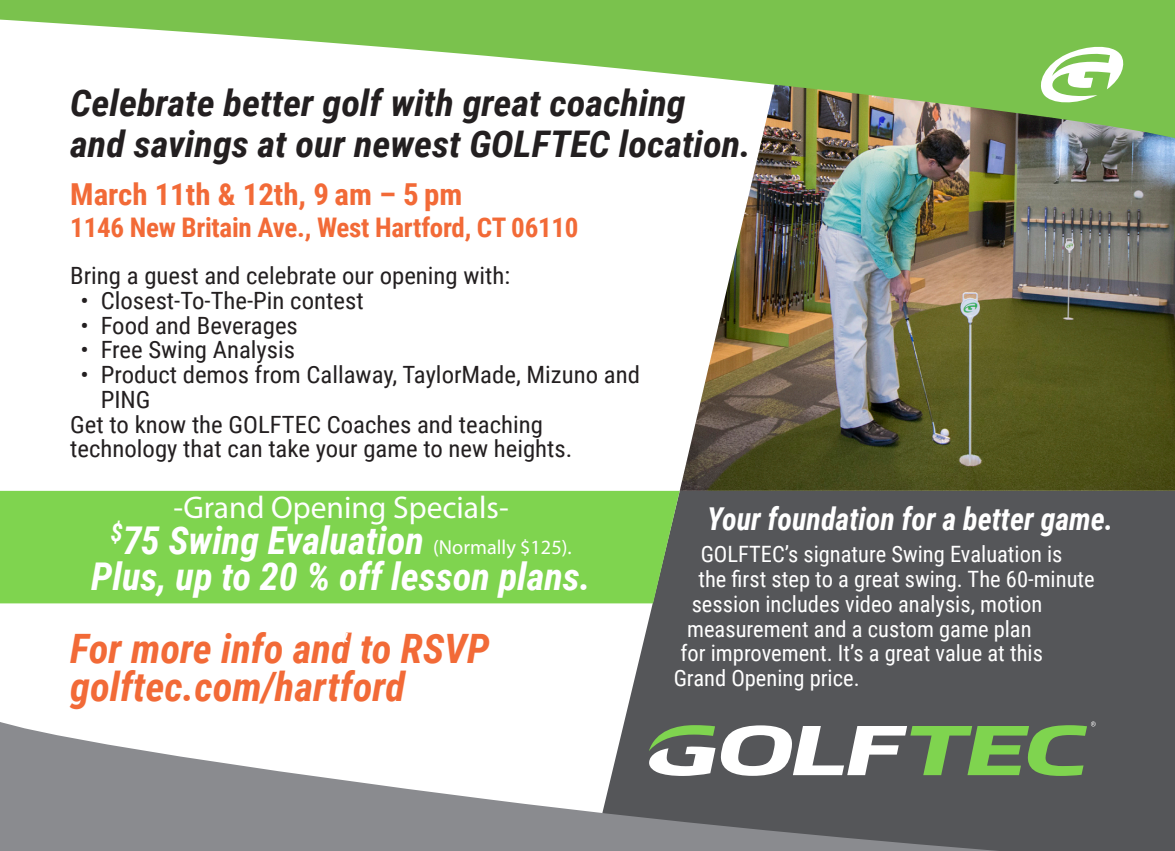
<style>
.page{position:relative;width:1175px;height:851px;background:#fff}
.page>*{position:absolute;margin:0;border:0;box-sizing:border-box;transform-origin:0 0}
.t1{font:italic 700 40.5px "Roboto Condensed";color:#f26a37}
.t2{font:italic 700 38.25px "Roboto Condensed";color:#fff}
.t3{font:italic 700 36.68px/40.5px "Roboto Condensed";color:#231f20;scale:1.04 1}
.t4{font:italic 700 31.5px "Roboto Condensed";color:#fff;scale:.95 1}
.t5{font:31.5px "Myriad Pro";color:#fff}
.t6{font:700 30.15px "Roboto Condensed";color:#f26a37}
.t7{font:700 27px "Roboto Condensed";letter-spacing:-.01em;color:#f26a37}
.t8{font:24.75px "Myriad Pro";color:#fff}
.t9{font:23.85px/24.8px "Roboto Condensed";color:#231f20;scale:1.04 1}
.t10{font:22.5px "Roboto Condensed";color:#fff}
.s1{font-family:"Myriad Pro";font-weight:400;font-style:normal;font-size:20.25px}
</style>
<div class="page">
<div style="left:593px;top:491px;width:581px;height:230px;background:#555659"></div>
<img style="left:679px;top:138px;width:495px;height:353px">
<div style="left:0;top:491px;width:679px;height:112px;background:#7fd44f"></div>
<svg style="left:0;top:0;width:1174px;height:138px;fill:#7ac24d"></svg>
<svg style="left:1040px;top:47px;width:83px;height:55px"></svg>
<svg style="left:0;top:721px;width:1174px;height:129px"></svg>
<p class="t3" style="left:70px;top:81px;width:656px">Celebrate better golf with great coaching<br>and savings at our newest GOLFTEC location.</p>
<p class="t6" style="left:70px;top:173px;width:393px">March 11th &amp; 12th, 9 am – 5 pm</p>
<p class="t7" style="left:70px;top:208px;width:510px">1146 New Britain Ave., West Hartford, CT 06110</p>
<p class="t9" style="left:70px;top:262px;width:424px">Bring a guest and celebrate our opening with:</p>
<p class="t9" style="left:80px;top:287px;width:274px">• Closest-To-The-Pin contest</p>
<p class="t9" style="left:80px;top:312px;width:211px">• Food and Beverages</p>
<p class="t9" style="left:80px;top:336px;width:208px">• Free Swing Analysis</p>
<p class="t9" style="left:101px;top:361px;width:520px;text-indent:-20px">• Product demos from Callaway, TaylorMade, Mizuno and<br>PING</p>
<p class="t9" style="left:70px;top:411px;width:484px">Get to know the GOLFTEC Coaches and teaching technology that can take your game to new heights.</p>
<p class="t5" style="left:173px;top:488px;width:337px">-Grand Opening Specials-</p>
<p class="t2" style="left:110px;top:514px;width:463px"><sup>$</sup>75 Swing Evaluation <span class="s1">(Normally $125).</span></p>
<p class="t2" style="left:91px;top:550px;width:501px">Plus, up to 20 % off lesson plans.</p>
<p class="t8" style="left:333px;top:618px;width:16px">&amp;</p>
<p class="t1" style="left:70px;top:620px;width:421px">For more info and to RSVP</p>
<p class="t1" style="left:70px;top:658px;width:336px">golftec.com/hartford</p>
<p class="t4" style="left:707px;top:497px;width:429px">Your foundation for a better game.</p>
<p class="t10" style="left:700px;top:538px;width:363px">GOLFTEC’s signature Swing Evaluation is</p>
<p class="t10" style="left:698px;top:563px;width:398px">the first step to a great swing. The 60-minute</p>
<p class="t10" style="left:691px;top:588px;width:352px">session includes video analysis, motion</p>
<p class="t10" style="left:687px;top:613px;width:346px">measurement and a custom game plan</p>
<p class="t10" style="left:680px;top:637px;width:364px">for improvement. It’s a great value at this</p>
<p class="t10" style="left:673px;top:662px;width:187px">Grand Opening price.</p>
</div>
